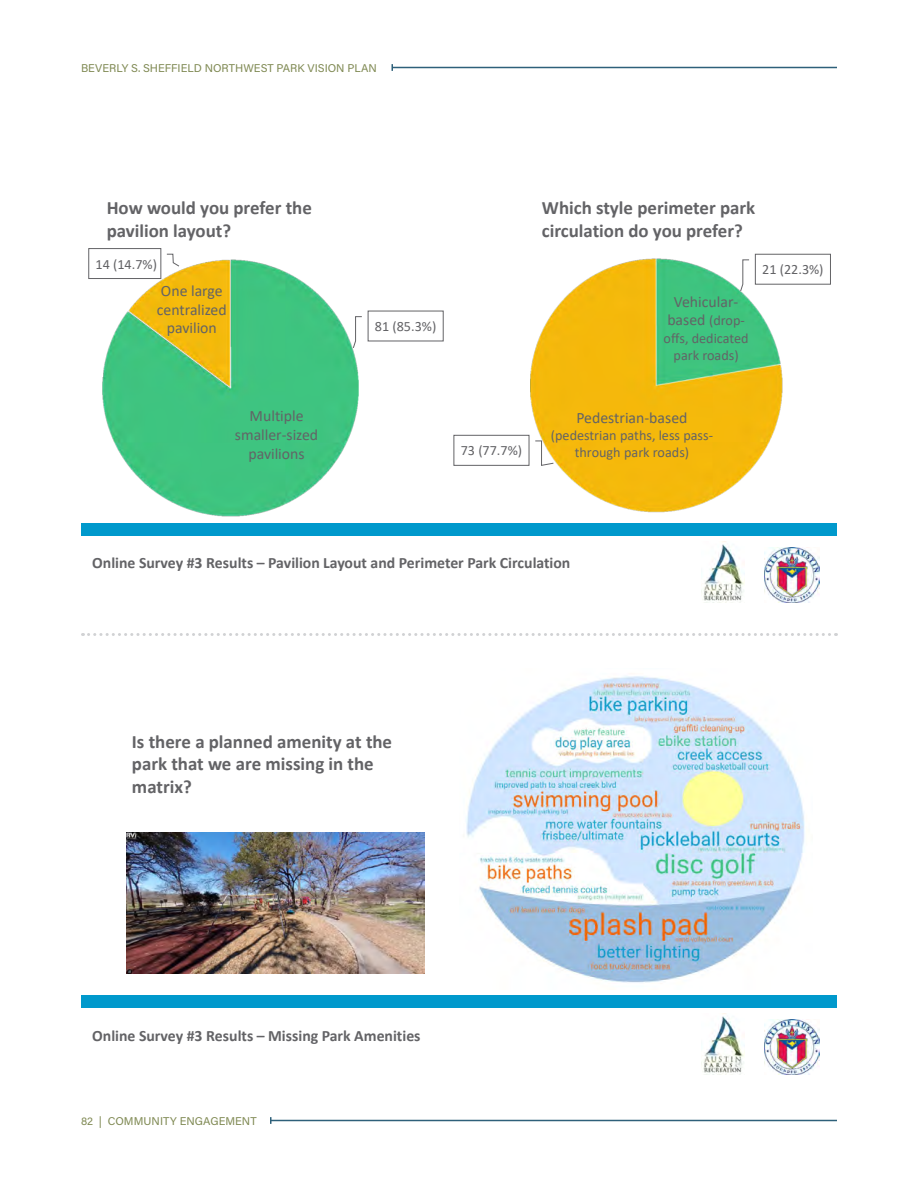
<style>
.page{position:relative;width:918px;height:1188px;background:#fff}
.page>*{position:absolute;margin:0;border:0;box-sizing:border-box;transform-origin:0 0}
.t1{font:700 18.9px/22.6px "Calibri";color:#636366}
.t2{font:700 15.75px "Calibri";color:#636366}
.t3{font:15.75px/18.9px "Calibri";color:#636366;text-align:center}
.t4{font:14.1px/17.2px "Calibri";color:#636366;text-align:center}
.t5{font:11.25px "Acumin Pro";color:#808a54}
.s1{font-size:15.75px}
</style>
<div class="page">
<hr style="left:392px;top:67px;width:445px;height:1px;background:#2e607a">
<hr style="left:271px;top:1120px;width:566px;height:1px;background:#2e607a">
<svg style="left:270px;top:1117px;width:2px;height:7px"></svg>
<img style="left:102px;top:258px;width:257px;height:259px">
<div style="left:81px;top:523px;width:756px;height:12px;background:#09c"></div>
<img style="left:701px;top:541px;width:44px;height:61px">
<img style="left:765px;top:547px;width:54px;height:55px">
<img style="left:528px;top:258px;width:255px;height:254px">
<svg style="left:352px;top:316px;width:10px;height:33px"></svg>
<div style="left:88px;top:248px;width:73px;height:31px;border:1px solid #636366"></div>
<svg style="left:166px;top:253px;width:14px;height:14px"></svg>
<div style="left:755px;top:254px;width:76px;height:31px;border:1px solid #636366"></div>
<svg style="left:740px;top:259px;width:10px;height:33px"></svg>
<div style="left:454px;top:435px;width:75px;height:31px;border:1px solid #636366"></div>
<svg style="left:534px;top:440px;width:20px;height:26px"></svg>
<div style="left:81px;top:996px;width:756px;height:12px;background:#09c"></div>
<img style="left:701px;top:1016px;width:44px;height:59px">
<img style="left:765px;top:1020px;width:54px;height:55px">
<img style="left:126px;top:832px;width:298px;height:142px">
<img style="left:466px;top:676px;width:339px;height:307px">
<svg style="left:89px;top:633px;width:748px;height:3px"></svg>
<p class="t5" style="left:81px;top:60px;width:297px">BEVERLY S. SHEFFIELD NORTHWEST PARK VISION PLAN</p>
<p class="t1" style="left:107px;top:196px;width:207px">How would you prefer the pavilion layout?</p>
<p class="t1" style="left:542px;top:196px;width:215px">Which style perimeter park circulation do you prefer?</p>
<p class="t4" style="left:96px;top:255px;width:63px">14 (14.7%)</p>
<p class="t4" style="left:762px;top:261px;width:63px">21 (22.3%)</p>
<p class="t3" style="left:157px;top:281px;width:71px">One large centralized pavilion</p>
<p class="t3" style="left:235px;top:406px;width:85px">Multiple smaller-sized pavilions</p>
<p class="t4" style="left:375px;top:317px;width:63px">81 (85.3%)</p>
<p class="t4" style="left:461px;top:442px;width:63px">73 (77.7%)</p>
<p class="t3" style="left:674px;top:291px;width:66px">Vehicular-</p>
<p class="t4" style="left:664px;top:312px;width:87px"><span class="s1">based</span> (drop&shy;offs, dedicated park roads)</p>
<p class="t3" style="left:576px;top:408px;width:112px">Pedestrian-based</p>
<p class="t4" style="left:551px;top:427px;width:164px">(pedestrian paths, less pass&shy;through park roads)</p>
<p class="t2" style="left:92px;top:552px;width:480px">Online Survey #3 Results – Pavilion Layout and Perimeter Park Circulation</p>
<p class="t1" style="left:132px;top:730px;width:262px">Is there a planned amenity at the park that we are missing in the matrix?</p>
<p class="t2" style="left:92px;top:1025px;width:330px">Online Survey #3 Results – Missing Park Amenities</p>
<p class="t5" style="left:81px;top:1113px;width:177px">82 | COMMUNITY ENGAGEMENT</p>
</div>
